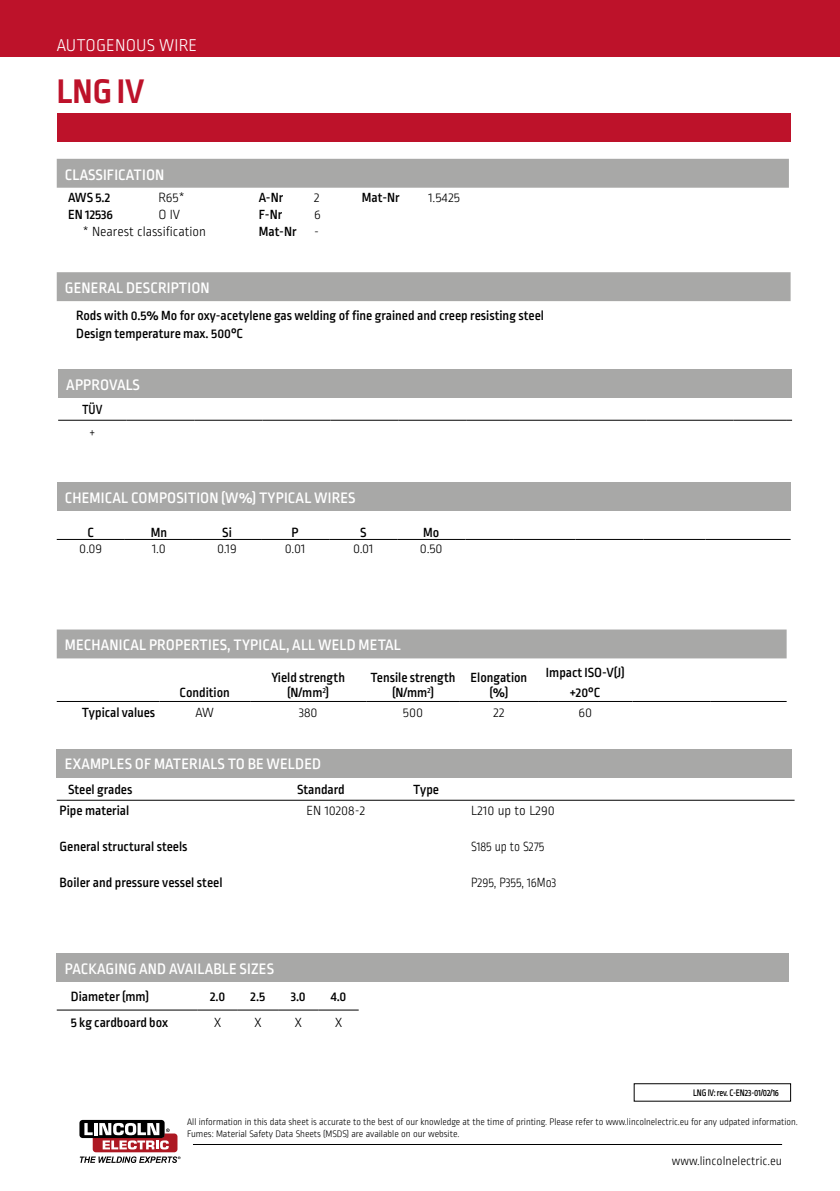
<style>
.page{position:relative;width:840px;height:1191px;background:#fff}
.page>*{position:absolute;margin:0;border:0;box-sizing:border-box;transform-origin:0 0}
.t1{font:700 36px "Ropa Sans Pro";color:#bd122a}
.t2{font:300 18px "Ropa Sans Pro";letter-spacing:.01em;color:#fff}
.t3{font:500 16px "Ropa Sans Pro";letter-spacing:.01em;color:#fff}
.t4{font:500 14px/15.4px "Ropa Sans Pro";color:#000;text-align:center}
.t5{font:300 14px "Ropa Sans Pro";color:#000}
.t6{font:300 14px "Ropa Sans Pro";color:#000;scale:.9 1}
.t7{font:500 14px "Ropa Sans Pro";color:#000;scale:.9 1}
.t8{font:300 12.8px "Ropa Sans Pro";color:#000}
.t9{font:300 10px/11.4px "Ropa Sans Pro";letter-spacing:-.005em;color:#000}
.t10{font:500 10px "Ropa Sans Pro";letter-spacing:-.02em;color:#000;scale:.87 1}
</style>
<div class="page">
<div style="left:0;top:0;width:839px;height:57px;background:#bd122a"></div>
<hr style="left:193px;top:1144px;width:588px;height:1px;background:#000">
<div style="left:79px;top:1119px;width:85px;height:19px;background:#000;border-radius:3px"></div>
<svg style="left:80px;top:1123px;width:100px;height:40px"></svg>
<div style="left:57px;top:113px;width:733px;height:29px;background:#bd122a"></div>
<div style="left:57px;top:272px;width:733px;height:29px;background:#a8a8a7"></div>
<div style="left:57px;top:482px;width:733px;height:29px;background:#a8a8a7"></div>
<hr style="left:57px;top:539px;width:68px;height:1px;background:#000">
<hr style="left:125px;top:539px;width:68px;height:1px;background:#000">
<hr style="left:193px;top:539px;width:68px;height:1px;background:#000">
<hr style="left:261px;top:539px;width:68px;height:1px;background:#000">
<hr style="left:329px;top:539px;width:68px;height:1px;background:#000">
<hr style="left:397px;top:539px;width:68px;height:1px;background:#000">
<hr style="left:465px;top:539px;width:48px;height:1px;background:#000">
<hr style="left:513px;top:539px;width:62px;height:1px;background:#000">
<hr style="left:575px;top:539px;width:68px;height:1px;background:#000">
<hr style="left:643px;top:539px;width:62px;height:1px;background:#000">
<hr style="left:705px;top:539px;width:85px;height:1px;background:#000">
<div style="left:57px;top:629px;width:729px;height:29px;background:#a8a8a7"></div>
<hr style="left:57px;top:701px;width:102px;height:1px;background:#000">
<hr style="left:159px;top:701px;width:91px;height:1px;background:#000">
<hr style="left:250px;top:701px;width:116px;height:1px;background:#000">
<hr style="left:366px;top:701px;width:93px;height:1px;background:#000">
<hr style="left:459px;top:701px;width:78px;height:1px;background:#000">
<hr style="left:537px;top:701px;width:95px;height:1px;background:#000">
<hr style="left:632px;top:701px;width:77px;height:1px;background:#000">
<hr style="left:709px;top:701px;width:77px;height:1px;background:#000">
<div style="left:58px;top:369px;width:733px;height:28px;background:#a8a8a7"></div>
<hr style="left:58px;top:420px;width:68px;height:1px;background:#000">
<hr style="left:126px;top:420px;width:68px;height:1px;background:#000">
<hr style="left:194px;top:420px;width:68px;height:1px;background:#000">
<hr style="left:262px;top:420px;width:68px;height:1px;background:#000">
<hr style="left:330px;top:420px;width:68px;height:1px;background:#000">
<hr style="left:398px;top:420px;width:68px;height:1px;background:#000">
<hr style="left:466px;top:420px;width:43px;height:1px;background:#000">
<hr style="left:509px;top:420px;width:68px;height:1px;background:#000">
<hr style="left:577px;top:420px;width:68px;height:1px;background:#000">
<hr style="left:645px;top:420px;width:88px;height:1px;background:#000">
<hr style="left:733px;top:420px;width:52px;height:1px;background:#000">
<div style="left:57px;top:748px;width:734px;height:29px;background:#a8a8a7"></div>
<hr style="left:57px;top:800px;width:737px;height:1px;background:#000">
<div style="left:57px;top:159px;width:731px;height:29px;background:#a8a8a7"></div>
<div style="left:57px;top:952px;width:731px;height:29px;background:#a8a8a7"></div>
<hr style="left:197px;top:1009px;width:41px;height:1px;background:#000">
<hr style="left:238px;top:1009px;width:40px;height:1px;background:#000">
<hr style="left:278px;top:1009px;width:40px;height:1px;background:#000">
<hr style="left:318px;top:1009px;width:40px;height:1px;background:#000">
<hr style="left:57px;top:1009px;width:140px;height:1px;background:#000">
<p class="t2" style="left:57px;top:36px;width:142px">AUTOGENOUS WIRE</p>
<h1 class="t1" style="left:57px;top:70px;width:89px">LNG IV</h1>
<p class="t3" style="left:65px;top:166px;width:101px">CLASSIFICATION</p>
<p class="t4" style="left:68px;top:190px;width:44px">AWS 5.2</p>
<p class="t5" style="left:158px;top:190px;width:28px">R65*</p>
<p class="t4" style="left:259px;top:190px;width:26px">A-Nr</p>
<p class="t5" style="left:314px;top:190px;width:7px">2</p>
<p class="t4" style="left:362px;top:190px;width:39px">Mat-Nr</p>
<p class="t5" style="left:428px;top:190px;width:33px">1.5425</p>
<p class="t4" style="left:68px;top:207px;width:47px">EN 12536</p>
<p class="t5" style="left:158px;top:207px;width:23px">O IV</p>
<p class="t4" style="left:259px;top:207px;width:25px">F-Nr</p>
<p class="t5" style="left:314px;top:207px;width:8px">6</p>
<p class="t5" style="left:83px;top:224px;width:125px">* Nearest classification</p>
<p class="t4" style="left:259px;top:224px;width:39px">Mat-Nr</p>
<p class="t5" style="left:314px;top:224px;width:6px">-</p>
<p class="t3" style="left:65px;top:279px;width:146px">GENERAL DESCRIPTION</p>
<p class="t4" style="left:76px;top:308px;width:469px;line-height:18px;text-align:left">Rods with 0.5% Mo for oxy-acetylene gas welding of fine grained and creep resisting steel<br>Design temperature max. 500°C</p>
<p class="t3" style="left:66px;top:375px;width:75px">APPROVALS</p>
<p class="t7" style="left:82px;top:402px;width:24px">TÜV</p>
<p class="t6" style="left:90px;top:425px;width:7px">+</p>
<p class="t3" style="left:65px;top:489px;width:292px">CHEMICAL COMPOSITION (W%) TYPICAL WIRES</p>
<p class="t4" style="left:87px;top:525px;width:8px">C</p>
<p class="t4" style="left:151px;top:525px;width:18px">Mn</p>
<p class="t4" style="left:222px;top:525px;width:11px">Si</p>
<p class="t4" style="left:291px;top:525px;width:9px">P</p>
<p class="t4" style="left:360px;top:525px;width:8px">S</p>
<p class="t4" style="left:423px;top:525px;width:18px">Mo</p>
<p class="t5" style="left:79px;top:541px;width:24px">0.09</p>
<p class="t5" style="left:152px;top:541px;width:15px">1.0</p>
<p class="t5" style="left:217px;top:541px;width:21px">0.19</p>
<p class="t5" style="left:285px;top:541px;width:22px">0.01</p>
<p class="t5" style="left:353px;top:541px;width:22px">0.01</p>
<p class="t5" style="left:420px;top:541px;width:24px">0.50</p>
<p class="t3" style="left:65px;top:636px;width:337px">MECHANICAL PROPERTIES, TYPICAL, ALL WELD METAL</p>
<p class="t4" style="left:179px;top:686px;width:52px">Condition</p>
<p class="t4" style="left:271px;top:670px;width:75px">Yield strength (N/mm<sup>2</sup>)</p>
<p class="t4" style="left:370px;top:670px;width:86px">Tensile strength (N/mm<sup>2</sup>)</p>
<p class="t4" style="left:470px;top:670px;width:58px">Elongation (%)</p>
<p class="t4" style="left:545px;top:663px;width:80px;line-height:20.2px">Impact ISO-V(J) +20°C</p>
<p class="t4" style="left:82px;top:705px;width:75px">Typical values</p>
<p class="t5" style="left:195px;top:705px;width:20px">AW</p>
<p class="t5" style="left:298px;top:705px;width:20px">380</p>
<p class="t5" style="left:402px;top:705px;width:22px">500</p>
<p class="t5" style="left:493px;top:705px;width:13px">22</p>
<p class="t5" style="left:578px;top:705px;width:15px">60</p>
<p class="t3" style="left:65px;top:755px;width:258px">EXAMPLES OF MATERIALS TO BE WELDED</p>
<p class="t4" style="left:68px;top:783px;width:66px">Steel grades</p>
<p class="t4" style="left:297px;top:783px;width:49px">Standard</p>
<p class="t4" style="left:413px;top:783px;width:27px">Type</p>
<p class="t4" style="left:60px;top:803px;width:71px">Pipe material</p>
<p class="t5" style="left:306px;top:803px;width:60px">EN 10208-2</p>
<p class="t5" style="left:471px;top:803px;width:85px">L210 up to L290</p>
<p class="t4" style="left:60px;top:839px;width:129px">General structural steels</p>
<p class="t6" style="left:471px;top:839px;width:83px">S185 up to S275</p>
<p class="t4" style="left:60px;top:875px;width:164px">Boiler and pressure vessel steel</p>
<p class="t6" style="left:471px;top:875px;width:96px">P295, P355, 16Mo3</p>
<p class="t3" style="left:65px;top:959px;width:210px">PACKAGING AND AVAILABLE SIZES</p>
<p class="t4" style="left:71px;top:990px;width:80px">Diameter (mm)</p>
<p class="t4" style="left:210px;top:990px;width:17px">2.0</p>
<p class="t4" style="left:250px;top:990px;width:16px">2.5</p>
<p class="t4" style="left:290px;top:990px;width:16px">3.0</p>
<p class="t4" style="left:330px;top:990px;width:17px">4.0</p>
<p class="t4" style="left:71px;top:1015px;width:98px">5 kg cardboard box</p>
<p class="t5" style="left:214px;top:1015px;width:9px">X</p>
<p class="t5" style="left:254px;top:1015px;width:9px">X</p>
<p class="t5" style="left:294px;top:1015px;width:9px">X</p>
<p class="t5" style="left:335px;top:1015px;width:9px">X</p>
<p class="t10" style="left:692px;top:1087px;width:100px">LNG IV: rev. C-EN23-01/02/16</p>
<p class="t9" style="left:187px;top:1117px;width:611px">All information in this data sheet is accurate to the best of our knowledge at the time of printing. Please refer to www.lincolnelectric.eu for any udpated information.<br>Fumes: Material Safety Data Sheets (MSDS) are available on our website.</p>
<p class="t8" style="left:671px;top:1153px;width:112px">www.lincolnelectric.eu</p>
</div>
